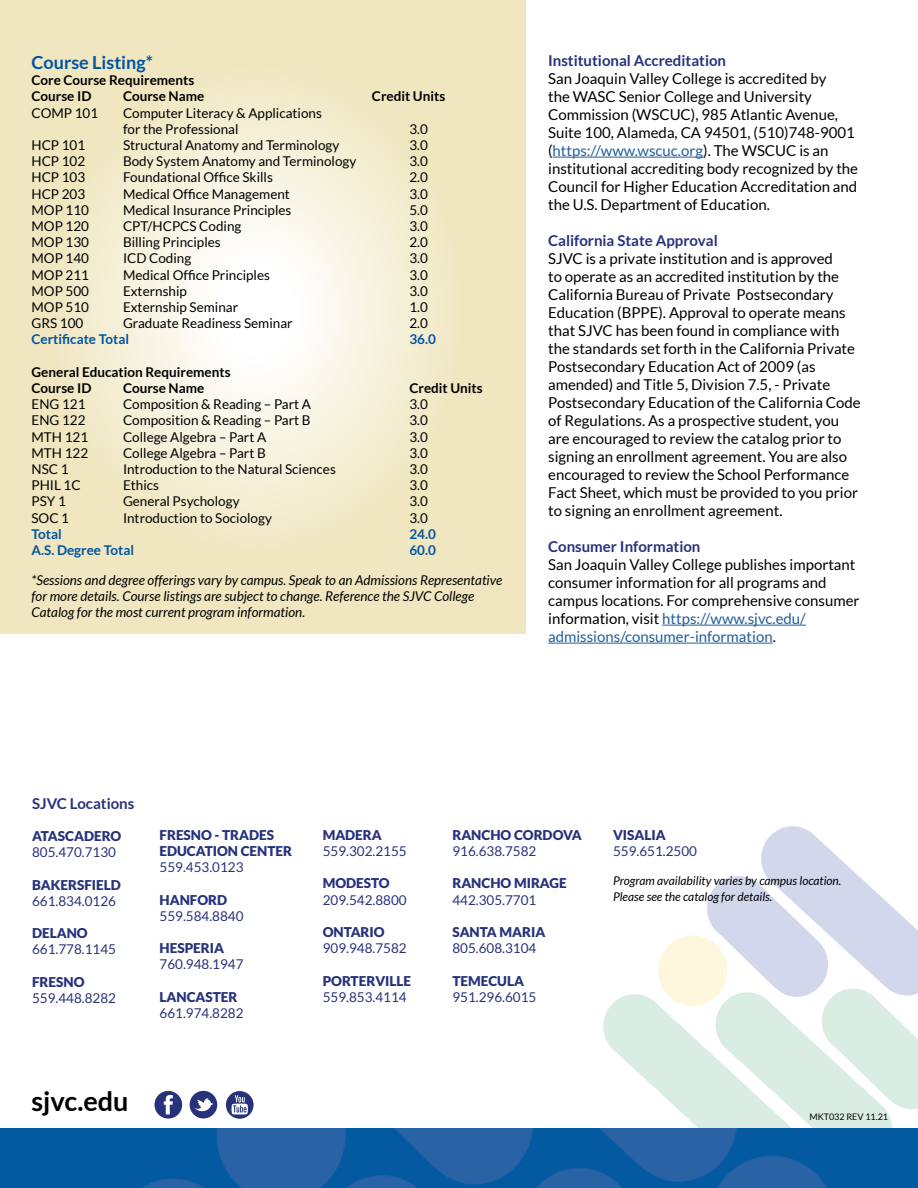
<style>
.page{position:relative;width:918px;height:1188px;background:#fff}
.page>*{position:absolute;margin:0;border:0;box-sizing:border-box;transform-origin:0 0}
.t1{font:700 27px "Lato";color:#000}
.t2{font:700 18px "Lato";color:#0054a4}
.t3{font:15px/18px "Lato";color:#000}
.t4{font:700 15px "Lato";color:#27327b}
.t5{font:13.5px "Lato";color:#000}
.t6{font:13.5px "Lato";color:#27327b}
.t7{font:italic 13.5px/16.2px "Lato";color:#000}
.t8{font:900 13.5px "Lato";color:#27327b}
.t9{font:700 13.5px "Lato";color:#000}
.t10{font:700 13.5px "Lato";color:#0054a4}
.t11{font:italic 12px/16.2px "Lato";color:#000}
.t12{font:9px "Lato";color:#000}
.s1{color:#215e9e}
</style>
<div class="page">
<svg style="left:603px;top:994px;width:104px;height:134px;fill:#daede3"></svg>
<svg style="left:707px;top:826px;width:211px;height:302px"></svg>
<div style="left:658px;top:935px;width:69px;height:71px;background:#fef6dd;border-radius:50%"></div>
<svg style="left:190px;top:1091px;width:27px;height:27px"></svg>
<svg style="left:154px;top:1091px;width:28px;height:28px"></svg>
<svg style="left:226px;top:1091px;width:28px;height:28px"></svg>
<svg style="left:0;top:0;width:526px;height:634px;background:#f2ebcd"></svg>
<img style="left:0;top:1128px;width:918px;height:60px">
<hr style="left:553px;top:157px;width:150px;height:1px;background:#215e9e">
<hr style="left:662px;top:625px;width:144px;height:1px;background:#215e9e">
<hr style="left:548px;top:643px;width:225px;height:1px;background:#215e9e">
<p class="t2" style="left:32px;top:52px;width:123px">Course Listing*</p>
<p class="t9" style="left:32px;top:73px;width:164px">Core Course Requirements</p>
<p class="t9" style="left:32px;top:89px;width:61px">Course ID</p>
<p class="t9" style="left:123px;top:89px;width:83px">Course Name</p>
<p class="t9" style="left:372px;top:89px;width:75px">Credit Units</p>
<p class="t5" style="left:32px;top:105px;width:68px">COMP 101</p>
<p class="t5" style="left:123px;top:105px;width:200px">Computer Literacy &amp; Applications</p>
<p class="t5" style="left:123px;top:121px;width:117px">for the Professional</p>
<p class="t5" style="left:410px;top:121px;width:20px">3.0</p>
<p class="t5" style="left:32px;top:138px;width:55px">HCP 101</p>
<p class="t5" style="left:123px;top:138px;width:218px">Structural Anatomy and Terminology</p>
<p class="t5" style="left:410px;top:138px;width:20px">3.0</p>
<p class="t5" style="left:32px;top:154px;width:55px">HCP 102</p>
<p class="t5" style="left:123px;top:154px;width:235px">Body System Anatomy and Terminology</p>
<p class="t5" style="left:410px;top:154px;width:20px">3.0</p>
<p class="t5" style="left:32px;top:170px;width:55px">HCP 103</p>
<p class="t5" style="left:123px;top:170px;width:151px">Foundational Office Skills</p>
<p class="t5" style="left:410px;top:170px;width:20px">2.0</p>
<p class="t5" style="left:32px;top:186px;width:55px">HCP 203</p>
<p class="t5" style="left:123px;top:186px;width:168px">Medical Office Management</p>
<p class="t5" style="left:410px;top:186px;width:20px">3.0</p>
<p class="t5" style="left:32px;top:202px;width:59px">MOP 110</p>
<p class="t5" style="left:123px;top:202px;width:170px">Medical Insurance Principles</p>
<p class="t5" style="left:410px;top:202px;width:20px">5.0</p>
<p class="t5" style="left:32px;top:219px;width:59px">MOP 120</p>
<p class="t5" style="left:123px;top:219px;width:120px">CPT/HCPCS Coding</p>
<p class="t5" style="left:410px;top:219px;width:20px">3.0</p>
<p class="t5" style="left:32px;top:235px;width:59px">MOP 130</p>
<p class="t5" style="left:123px;top:235px;width:99px">Billing Principles</p>
<p class="t5" style="left:410px;top:235px;width:20px">2.0</p>
<p class="t5" style="left:32px;top:251px;width:59px">MOP 140</p>
<p class="t5" style="left:123px;top:251px;width:70px">ICD Coding</p>
<p class="t5" style="left:410px;top:251px;width:20px">3.0</p>
<p class="t5" style="left:32px;top:267px;width:59px">MOP 211</p>
<p class="t5" style="left:123px;top:267px;width:148px">Medical Office Principles</p>
<p class="t5" style="left:410px;top:267px;width:20px">3.0</p>
<p class="t5" style="left:32px;top:283px;width:59px">MOP 500</p>
<p class="t5" style="left:123px;top:283px;width:65px">Externship</p>
<p class="t5" style="left:410px;top:283px;width:20px">3.0</p>
<p class="t5" style="left:32px;top:300px;width:59px">MOP 510</p>
<p class="t5" style="left:123px;top:300px;width:117px">Externship Seminar</p>
<p class="t5" style="left:410px;top:300px;width:20px">1.0</p>
<p class="t5" style="left:32px;top:316px;width:53px">GRS 100</p>
<p class="t5" style="left:123px;top:316px;width:171px">Graduate Readiness Seminar</p>
<p class="t5" style="left:410px;top:316px;width:20px">2.0</p>
<p class="t10" style="left:32px;top:332px;width:99px">Certificate Total</p>
<p class="t10" style="left:410px;top:332px;width:28px">36.0</p>
<p class="t9" style="left:32px;top:364px;width:201px">General Education Requirements</p>
<p class="t9" style="left:32px;top:380px;width:61px">Course ID</p>
<p class="t9" style="left:123px;top:380px;width:83px">Course Name</p>
<p class="t9" style="left:410px;top:380px;width:75px">Credit Units</p>
<p class="t5" style="left:32px;top:397px;width:56px">ENG 121</p>
<p class="t5" style="left:123px;top:397px;width:190px">Composition &amp; Reading – Part A</p>
<p class="t5" style="left:410px;top:397px;width:20px">3.0</p>
<p class="t5" style="left:32px;top:413px;width:56px">ENG 122</p>
<p class="t5" style="left:123px;top:413px;width:189px">Composition &amp; Reading – Part B</p>
<p class="t5" style="left:410px;top:413px;width:20px">3.0</p>
<p class="t5" style="left:32px;top:429px;width:58px">MTH 121</p>
<p class="t5" style="left:123px;top:429px;width:145px">College Algebra – Part A</p>
<p class="t5" style="left:410px;top:429px;width:20px">3.0</p>
<p class="t5" style="left:32px;top:445px;width:58px">MTH 122</p>
<p class="t5" style="left:123px;top:445px;width:144px">College Algebra – Part B</p>
<p class="t5" style="left:410px;top:445px;width:20px">3.0</p>
<p class="t5" style="left:32px;top:462px;width:39px">NSC 1</p>
<p class="t5" style="left:123px;top:462px;width:214px">Introduction to the Natural Sciences</p>
<p class="t5" style="left:410px;top:462px;width:20px">3.0</p>
<p class="t5" style="left:32px;top:478px;width:51px">PHIL 1C</p>
<p class="t5" style="left:123px;top:478px;width:38px">Ethics</p>
<p class="t5" style="left:410px;top:478px;width:20px">3.0</p>
<p class="t5" style="left:32px;top:494px;width:36px">PSY 1</p>
<p class="t5" style="left:123px;top:494px;width:118px">General Psychology</p>
<p class="t5" style="left:410px;top:494px;width:20px">3.0</p>
<p class="t5" style="left:32px;top:510px;width:39px">SOC 1</p>
<p class="t5" style="left:123px;top:510px;width:150px">Introduction to Sociology</p>
<p class="t5" style="left:410px;top:510px;width:20px">3.0</p>
<p class="t10" style="left:32px;top:526px;width:32px">Total</p>
<p class="t10" style="left:410px;top:526px;width:28px">24.0</p>
<p class="t10" style="left:32px;top:542px;width:104px">A.S. Degree Total</p>
<p class="t10" style="left:410px;top:542px;width:28px">60.0</p>
<p class="t7" style="left:32px;top:572px;width:472px">*Sessions and degree offerings vary by campus. Speak to an Admissions Representative for more details. Course listings are subject to change. Reference the SJVC College</p>
<p class="t7" style="left:32px;top:604px;width:275px">Catalog for the most current program information.</p>
<p class="t4" style="left:548px;top:52px;width:179px">Institutional Accreditation</p>
<p class="t3" style="left:548px;top:70px;width:312px">San Joaquin Valley College is accredited by<br>the WASC Senior College and University Commission (WSCUC), 985 Atlantic Avenue, Suite 100, Alameda, CA 94501, (510)748-9001 (<span class="s1">https://www.wscuc.org</span>). The WSCUC is an institutional accrediting body recognized by the Council for Higher Education Accreditation and the U.S. Department of Education.</p>
<p class="t4" style="left:548px;top:232px;width:171px">California State Approval</p>
<p class="t3" style="left:548px;top:250px;width:314px">SJVC is a private institution and is approved<br>to operate as an accredited institution by the California Bureau of Private Postsecondary Education (BPPE). Approval to operate means that SJVC has been found in compliance with the standards set forth in the California Private Postsecondary Education Act of 2009 (as amended) and Title 5, Division 7.5, - Private Postsecondary Education of the California Code of Regulations. As a prospective student, you are encouraged to review the catalog prior to signing an enrollment agreement. You are also encouraged to review the School Performance Fact Sheet, which must be provided to you prior to signing an enrollment agreement.</p>
<p class="t4" style="left:548px;top:538px;width:154px">Consumer Information</p>
<p class="t3" style="left:548px;top:556px;width:313px">San Joaquin Valley College publishes important consumer information for all programs and campus locations. For comprehensive consumer information, visit <span class="s1">https://www.sjvc.edu/ admissions/consumer-information</span>.</p>
<p class="t4" style="left:32px;top:794px;width:104px">SJVC Locations</p>
<p class="t8" style="left:32px;top:828px;width:91px">ATASCADERO</p>
<p class="t6" style="left:32px;top:845px;width:86px">805.470.7130</p>
<p class="t8" style="left:32px;top:877px;width:90px">BAKERSFIELD</p>
<p class="t6" style="left:32px;top:893px;width:86px">661.834.0126</p>
<p class="t8" style="left:32px;top:925px;width:57px">DELANO</p>
<p class="t6" style="left:32px;top:942px;width:86px">661.778.1145</p>
<p class="t8" style="left:32px;top:974px;width:54px">FRESNO</p>
<p class="t6" style="left:32px;top:991px;width:86px">559.448.8282</p>
<p class="t8" style="left:160px;top:827px;width:116px">FRESNO - TRADES</p>
<p class="t8" style="left:160px;top:843px;width:134px">EDUCATION CENTER</p>
<p class="t6" style="left:160px;top:860px;width:86px">559.453.0123</p>
<p class="t8" style="left:160px;top:892px;width:69px">HANFORD</p>
<p class="t6" style="left:160px;top:908px;width:86px">559.584.8840</p>
<p class="t8" style="left:160px;top:940px;width:66px">HESPERIA</p>
<p class="t6" style="left:160px;top:957px;width:86px">760.948.1947</p>
<p class="t8" style="left:160px;top:989px;width:79px">LANCASTER</p>
<p class="t6" style="left:160px;top:1006px;width:86px">661.974.8282</p>
<p class="t1" style="left:32px;top:1085px;width:99px">sjvc.edu</p>
<p class="t8" style="left:323px;top:827px;width:61px">MADERA</p>
<p class="t6" style="left:323px;top:844px;width:86px">559.302.2155</p>
<p class="t8" style="left:323px;top:875px;width:68px">MODESTO</p>
<p class="t6" style="left:323px;top:892px;width:86px">209.542.8800</p>
<p class="t8" style="left:323px;top:924px;width:64px">ONTARIO</p>
<p class="t6" style="left:323px;top:941px;width:86px">909.948.7582</p>
<p class="t8" style="left:323px;top:973px;width:90px">PORTERVILLE</p>
<p class="t6" style="left:323px;top:989px;width:86px">559.853.4114</p>
<p class="t8" style="left:452px;top:827px;width:131px">RANCHO CORDOVA</p>
<p class="t6" style="left:452px;top:844px;width:86px">916.638.7582</p>
<p class="t8" style="left:452px;top:875px;width:116px">RANCHO MIRAGE</p>
<p class="t6" style="left:452px;top:892px;width:86px">442.305.7701</p>
<p class="t8" style="left:452px;top:924px;width:94px">SANTA MARIA</p>
<p class="t6" style="left:452px;top:941px;width:86px">805.608.3104</p>
<p class="t8" style="left:452px;top:973px;width:73px">TEMECULA</p>
<p class="t6" style="left:452px;top:989px;width:86px">951.296.6015</p>
<p class="t8" style="left:613px;top:827px;width:54px">VISALIA</p>
<p class="t6" style="left:613px;top:844px;width:86px">559.651.2500</p>
<p class="t11" style="left:613px;top:873px;width:230px">Program availability varies by campus location.<br>Please see the catalog for details.</p>
<p class="t12" style="left:809px;top:1111px;width:80px">MKT032 REV 11.21</p>
</div>
